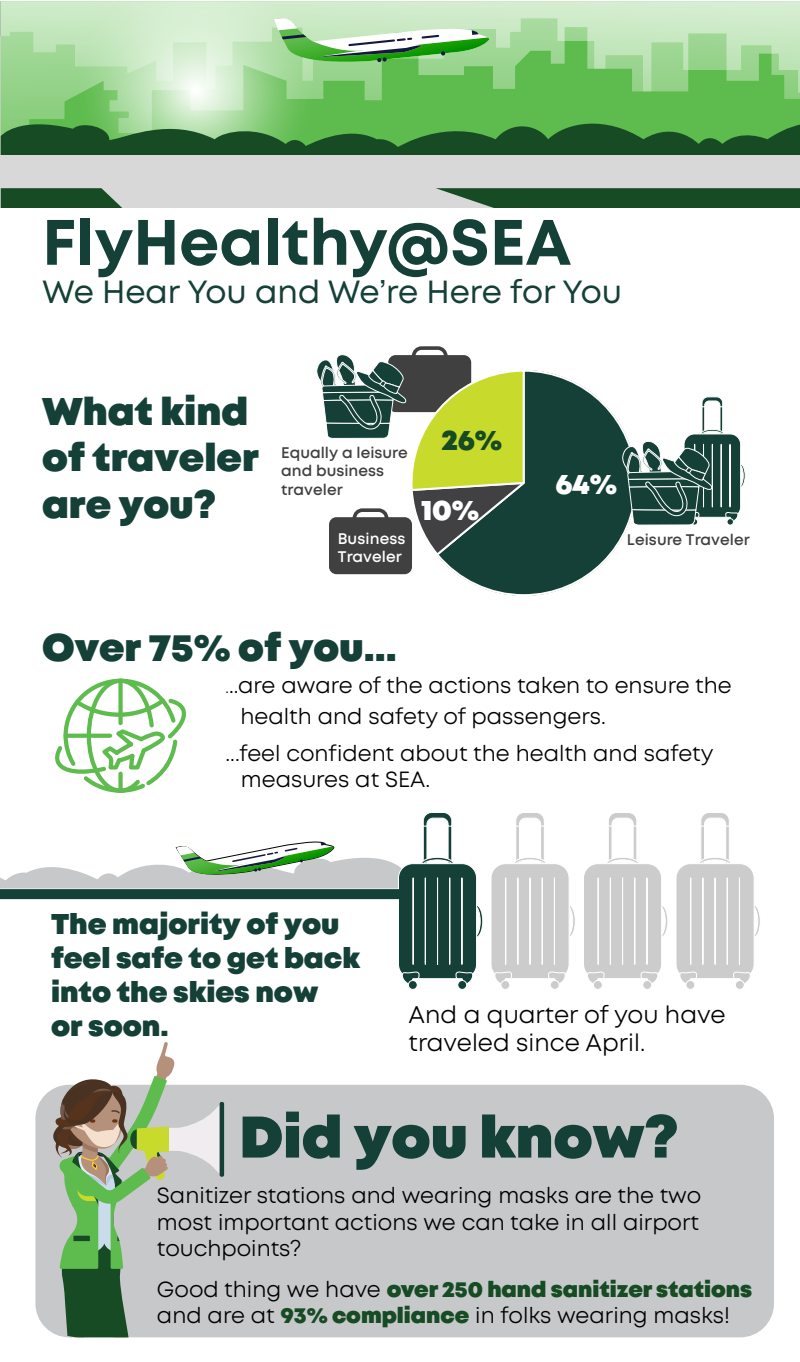
<style>
.page{position:relative;width:800px;height:1362px;background:#fff}
.page>*{position:absolute;margin:0;border:0;box-sizing:border-box;transform-origin:0 0}
.t1{font:700 64px "Mont";color:#144037}
.t2{font:900 58.6px "Mont";color:#144037}
.t3{font:900 38.6px/46.3px "Mont";color:#144037}
.t4{font:32px "Mont";letter-spacing:-.01em;color:#144037}
.t5{font:900 28.6px/34.3px "Mont";color:#144037}
.t6{font:900 28.6px "Mont";color:#fff}
.t7{font:900 28.6px "Mont";color:#164b24}
.t8{font:24px/28.8px "Mont";color:#000}
.t9{font:22px/26.4px "Mont";color:#000}
.t10{font:600 15.4px/18.4px "Mont";color:#404040}
.t11{font:600 15.4px "Mont";letter-spacing:.005em;color:#fff}
.s1{font-size:16px}
.s2{font-weight:900;color:#164b24}
</style>
<div class="page">
<svg style="left:438px;top:370px;width:190px;height:226px"></svg>
<div style="left:329px;top:517px;width:83px;height:57px;background:#404040;border-radius:7px"></div>
<div style="left:412px;top:346px;width:36px;height:31px;border:4px solid #404040;border-radius:8px"></div>
<svg style="left:622px;top:396px;width:124px;height:130px"></svg>
<svg style="left:316px;top:354px;width:214px;height:203px"></svg>
<div style="left:35px;top:1084px;width:739px;height:253px;background:#c7c8ca;border-radius:34px"></div>
<hr style="left:220px;top:1102px;width:4px;height:74px;background:#144037;border-radius:2px">
<svg style="left:52px;top:1042px;width:168px;height:295px"></svg>
<svg style="left:477px;top:906px;width:6px;height:31px"></svg>
<div style="left:398px;top:863px;width:79px;height:115px;background:#144037;border-radius:14px"></div>
<div style="left:398px;top:863px;width:79px;height:116px;border:1px solid #fff;border-radius:14px"></div>
<svg style="left:412px;top:877px;width:2px;height:88px"></svg>
<svg style="left:420px;top:812px;width:35px;height:153px"></svg>
<svg style="left:461px;top:877px;width:2px;height:88px"></svg>
<svg style="left:454px;top:971px;width:20px;height:12px"></svg>
<svg style="left:401px;top:971px;width:20px;height:12px"></svg>
<div style="left:408px;top:980px;width:9px;height:9px;background:#144037;border-radius:50%"></div>
<div style="left:408px;top:980px;width:10px;height:10px;border:1px solid #fff;border-radius:50%"></div>
<div style="left:458px;top:980px;width:9px;height:9px;background:#144037;border-radius:50%"></div>
<div style="left:457px;top:980px;width:10px;height:10px;border:1px solid #fff;border-radius:50%"></div>
<svg style="left:570px;top:906px;width:5px;height:30px"></svg>
<div style="left:491px;top:863px;width:78px;height:115px;background:#ccc;border-radius:14px"></div>
<div style="left:490px;top:863px;width:80px;height:116px;border:1px solid #fff;border-radius:14px"></div>
<svg style="left:505px;top:877px;width:2px;height:88px"></svg>
<svg style="left:513px;top:813px;width:34px;height:152px"></svg>
<svg style="left:554px;top:877px;width:1px;height:88px"></svg>
<svg style="left:546px;top:971px;width:20px;height:12px"></svg>
<svg style="left:494px;top:971px;width:20px;height:12px"></svg>
<div style="left:501px;top:980px;width:9px;height:9px;background:#ccc;border-radius:50%"></div>
<div style="left:500px;top:980px;width:10px;height:10px;border:1px solid #fff;border-radius:50%"></div>
<div style="left:550px;top:980px;width:9px;height:9px;background:#ccc;border-radius:50%"></div>
<div style="left:550px;top:980px;width:10px;height:10px;border:1px solid #fff;border-radius:50%"></div>
<svg style="left:662px;top:906px;width:6px;height:30px"></svg>
<div style="left:584px;top:863px;width:78px;height:115px;background:#ccc;border-radius:14px"></div>
<div style="left:583px;top:863px;width:79px;height:116px;border:1px solid #fff;border-radius:14px"></div>
<svg style="left:597px;top:877px;width:2px;height:88px"></svg>
<svg style="left:605px;top:813px;width:35px;height:152px"></svg>
<svg style="left:646px;top:877px;width:2px;height:88px"></svg>
<svg style="left:639px;top:971px;width:20px;height:12px"></svg>
<svg style="left:587px;top:971px;width:19px;height:12px"></svg>
<div style="left:593px;top:980px;width:9px;height:9px;background:#ccc;border-radius:50%"></div>
<div style="left:593px;top:980px;width:10px;height:10px;border:1px solid #fff;border-radius:50%"></div>
<div style="left:643px;top:980px;width:9px;height:9px;background:#ccc;border-radius:50%"></div>
<div style="left:642px;top:980px;width:10px;height:10px;border:1px solid #fff;border-radius:50%"></div>
<svg style="left:755px;top:906px;width:5px;height:30px"></svg>
<div style="left:676px;top:863px;width:78px;height:115px;background:#ccc;border-radius:14px"></div>
<div style="left:676px;top:863px;width:79px;height:116px;border:1px solid #fff;border-radius:14px"></div>
<svg style="left:690px;top:877px;width:2px;height:88px"></svg>
<svg style="left:698px;top:813px;width:34px;height:152px"></svg>
<svg style="left:739px;top:877px;width:1px;height:88px"></svg>
<svg style="left:731px;top:971px;width:20px;height:12px"></svg>
<svg style="left:679px;top:971px;width:20px;height:12px"></svg>
<div style="left:686px;top:980px;width:9px;height:9px;background:#ccc;border-radius:50%"></div>
<div style="left:685px;top:980px;width:10px;height:10px;border:1px solid #fff;border-radius:50%"></div>
<div style="left:735px;top:980px;width:9px;height:9px;background:#ccc;border-radius:50%"></div>
<div style="left:735px;top:980px;width:10px;height:10px;border:1px solid #fff;border-radius:50%"></div>
<svg style="left:1px;top:99px;width:799px;height:16px;background:#63bd53"></svg>
<svg style="left:1px;top:1px;width:799px;height:98px;background:#9fd695"></svg>
<svg style="left:66px;top:1px;width:259px;height:114px;background:#bee4b7"></svg>
<svg style="left:1px;top:115px;width:799px;height:40px;background:#3e813f"></svg>
<div style="left:1px;top:155px;width:799px;height:52px;background:#d8d8d8"></div>
<svg style="left:274px;top:18px;width:216px;height:49px"></svg>
<svg style="left:1px;top:188px;width:120px;height:19px;background:#275734"></svg>
<svg style="left:436px;top:188px;width:364px;height:19px;background:#265633"></svg>
<svg style="left:0;top:841px;width:403px;height:47px"></svg>
<div style="left:0;top:889px;width:408px;height:10px;background:#144037"></div>
<svg style="left:55px;top:678px;width:131px;height:115px"></svg>
<h1 class="t1" style="left:42px;top:201px;width:531px">FlyHealthy@SEA</h1>
<h3 class="t4" style="left:42px;top:271px;width:581px">We Hear You and We’re Here for You</h3>
<h3 class="t3" style="left:42px;top:390px;width:218px">What kind of traveler are you?</h3>
<p class="t10" style="left:281px;top:443px;width:128px">Equally a leisure and business traveler</p>
<h3 class="t7" style="left:441px;top:421px;width:62px">26%</h3>
<h3 class="t6" style="left:421px;top:491px;width:59px">10%</h3>
<h3 class="t6" style="left:555px;top:465px;width:63px">64%</h3>
<p class="t11" style="left:338px;top:528px;width:69px">Business</p>
<p class="t10" style="left:627px;top:530px;width:124px">Leisure Traveler</p>
<p class="t11" style="left:338px;top:547px;width:66px">Traveler</p>
<h3 class="t3" style="left:42px;top:626px;width:356px">Over 75% of you...</h3>
<p class="t9" style="left:240px;top:670px;width:493px;line-height:30.8px;text-indent:-15px"><span class="s1">.</span>..are aware of the actions taken to ensure the health and safety of passengers.</p>
<p class="t9" style="left:241px;top:740px;width:474px;text-indent:-15px">...feel confident about the health and safety measures at SEA.</p>
<h3 class="t5" style="left:51px;top:907px;width:311px">The majority of you feel safe to get back into the skies now<br>or soon.</h3>
<p class="t8" style="left:409px;top:1000px;width:318px">And a quarter of you have traveled since April.</p>
<h2 class="t2" style="left:239px;top:1099px;width:440px">Did you know?</h2>
<p class="t9" style="left:157px;top:1182px;width:546px;text-align:justify">Sanitizer stations and wearing masks are the two most important actions we can take in all airport touchpoints?</p>
<p class="t9" style="left:157px;top:1276px;width:597px">Good thing we have <span class="s2">over 250 hand sanitizer stations </span>and are at <span class="s2">93% compliance</span> in folks wearing masks!</p>
</div>
